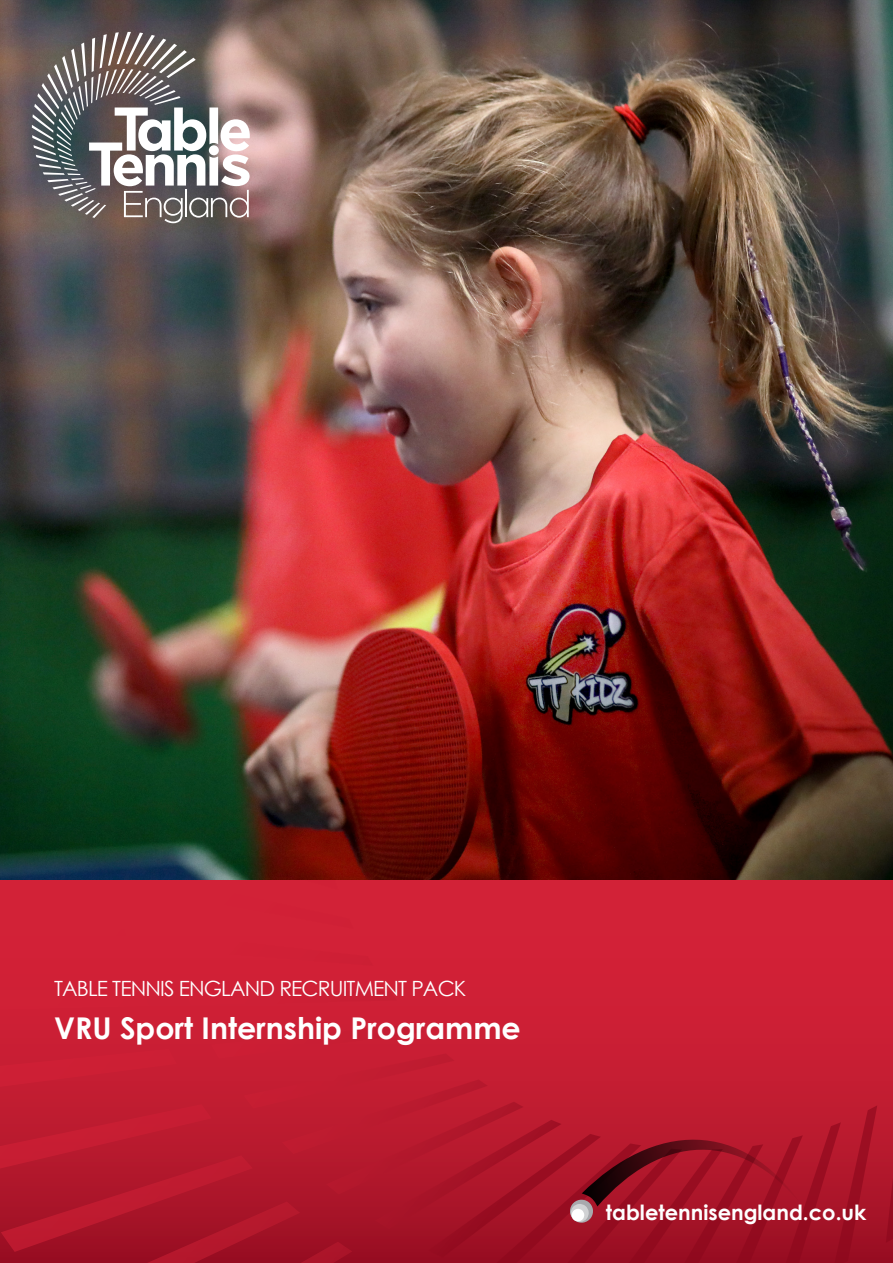
<style>
.page{position:relative;width:893px;height:1263px;background:#fff}
.page>*{position:absolute;margin:0;border:0;box-sizing:border-box;transform-origin:0 0}
.t1{font:700 30px "Century Gothic";color:#fff}
.t2{font:21px "Century Gothic";letter-spacing:-.04em;color:#fff}
.t3{font:700 21px "Century Gothic";color:#fff}
</style>
<div class="page">
<svg style="left:0;top:879px;width:893px;height:384px;background:#c11c31"></svg>
<img style="left:0;top:0;width:893px;height:879px">
<svg style="left:32px;top:32px;width:218px;height:191px"></svg>
<svg style="left:568px;top:1117px;width:294px;height:115px;background:#a41629"></svg>
<p class="t2" style="left:54px;top:973px;width:414px">TABLE TENNIS ENGLAND RECRUITMENT PACK</p>
<p class="t1" style="left:54px;top:1005px;width:468px">VRU Sport Internship Programme</p>
<p class="t3" style="left:606px;top:1197px;width:262px">tabletennisengland.co.uk</p>
</div>
